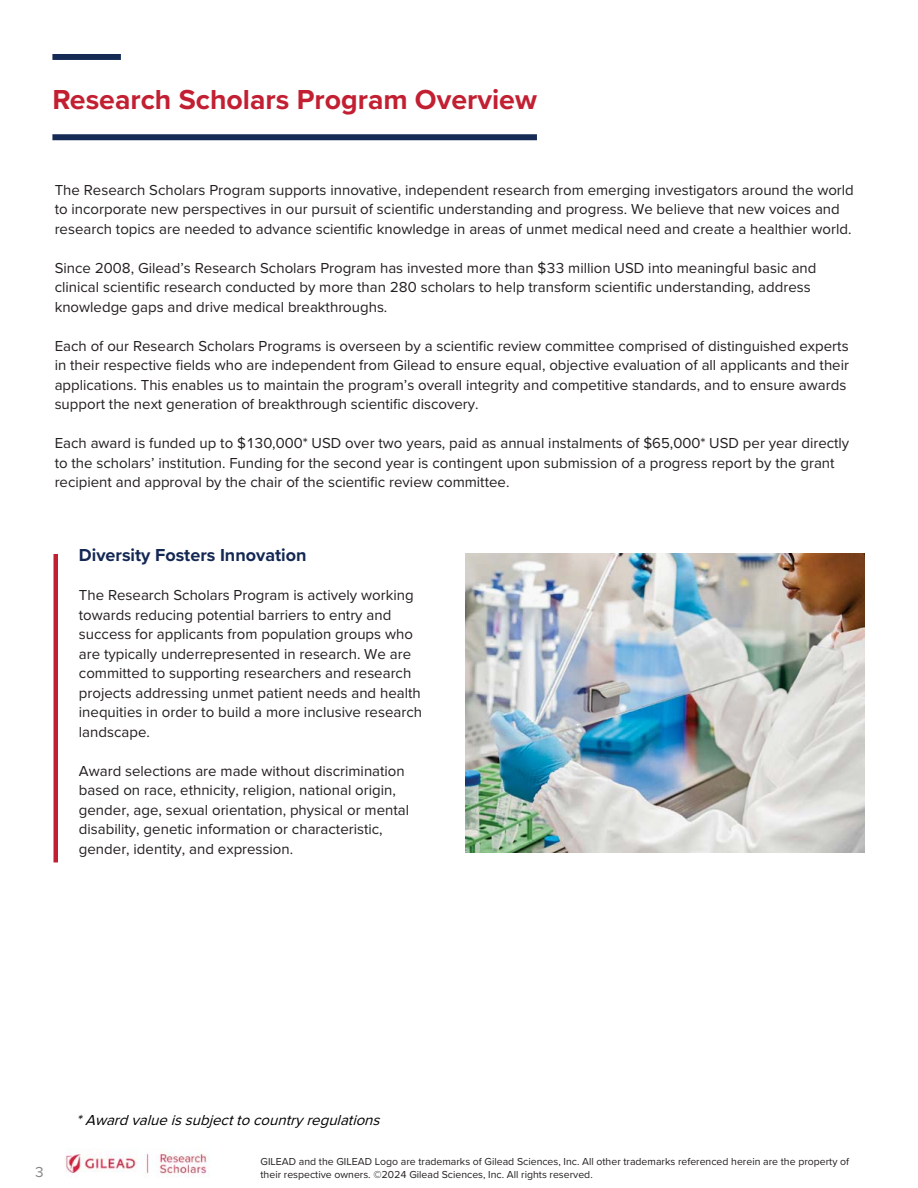
<style>
.page{position:relative;width:918px;height:1188px;background:#fff}
.page>*{position:absolute;margin:0;border:0;box-sizing:border-box;transform-origin:0 0}
.t1{font:700 28.5px "Proxima Nova";color:#c22032}
.t2{font:700 18px "Proxima Nova";color:#142854}
.t3{font:15px/19.5px "Proxima Nova";color:#231f20}
.t4{font:italic 15px "Proxima Nova";color:#000}
.t5{font:15px "Proxima Nova";color:#858689}
.t6{font:10.5px/12.6px "Proxima Nova";color:#231f20}
</style>
<div class="page">
<svg style="left:52px;top:54px;width:485px;height:86px"></svg>
<div style="left:53px;top:554px;width:5px;height:308px;background:#c31f32"></div>
<img style="left:465px;top:554px;width:399px;height:298px">
<img style="left:65px;top:1152px;width:142px;height:24px">
<h1 class="t1" style="left:52px;top:89px;width:486px">Research Scholars Program Overview</h1>
<p class="t3" style="left:55px;top:181px;width:801px">The Research Scholars Program supports innovative, independent research from emerging investigators around the world to incorporate new perspectives in our pursuit of scientific understanding and progress. We believe that new voices and research topics are needed to advance scientific knowledge in areas of unmet medical need and create a healthier world.</p>
<p class="t3" style="left:55px;top:259px;width:763px">Since 2008, Gilead’s Research Scholars Program has invested more than $33 million USD into meaningful basic and clinical scientific research conducted by more than 280 scholars to help transform scientific understanding, address knowledge gaps and drive medical breakthroughs.</p>
<p class="t3" style="left:55px;top:337px;width:796px">Each of our Research Scholars Programs is overseen by a scientific review committee comprised of distinguished experts in their respective fields who are independent from Gilead to ensure equal, objective evaluation of all applicants and their applications. This enables us to maintain the program’s overall integrity and competitive standards, and to ensure awards support the next generation of breakthrough scientific discovery.</p>
<p class="t3" style="left:55px;top:434px;width:796px">Each award is funded up to $130,000* USD over two years, paid as annual instalments of $65,000* USD per year directly to the scholars’ institution. Funding for the second year is contingent upon submission of a progress report by the grant recipient and approval by the chair of the scientific review committee.</p>
<p class="t2" style="left:79px;top:548px;width:229px">Diversity Fosters Innovation</p>
<p class="t3" style="left:79px;top:586px;width:345px">The Research Scholars Program is actively working towards reducing potential barriers to entry and success for applicants from population groups who are typically underrepresented in research. We are committed to supporting researchers and research projects addressing unmet patient needs and health inequities in order to build a more inclusive research landscape.</p>
<p class="t3" style="left:79px;top:762px;width:332px">Award selections are made without discrimination based on race, ethnicity, religion, national origin, gender, age, sexual orientation, physical or mental disability, genetic information or characteristic, gender, identity, and expression.</p>
<p class="t4" style="left:76px;top:1113px;width:309px">*Award value issubjectto country regulations</p>
<p class="t5" style="left:35px;top:1166px;width:10px">3</p>
<p class="t6" style="left:261px;top:1156px;width:590px">GILEAD and the GILEAD Logo are trademarks of Gilead Sciences, Inc. All other trademarks referenced herein are the property of their respective owners. ©2024 Gilead Sciences, Inc. All rights reserved.</p>
</div>
